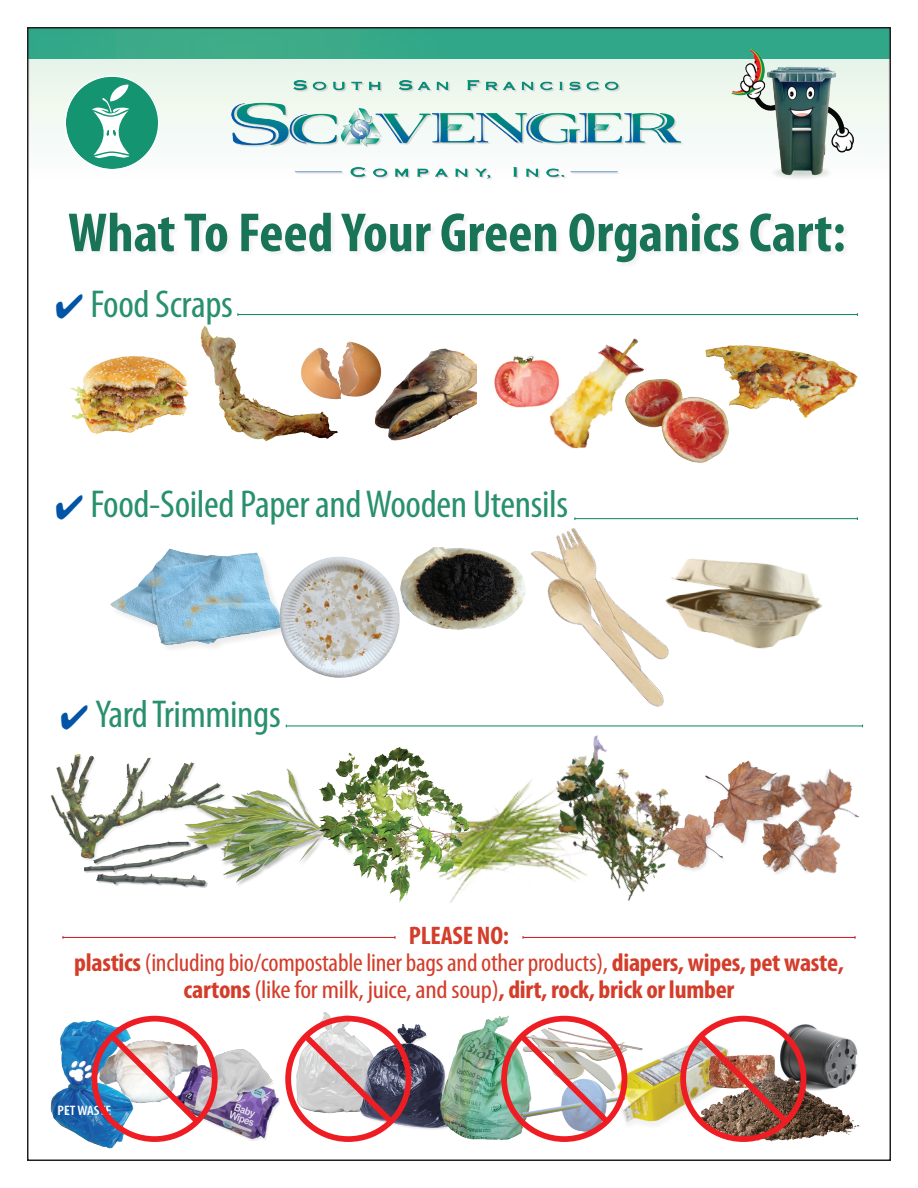
<style>
.page{position:relative;width:918px;height:1188px;background:#fff}
.page>*{position:absolute;margin:0;border:0;box-sizing:border-box;transform-origin:0 0}
.Body-Text_1{font:700 condensed 55.5px "Myriad Pro";color:#197357;scale:1.04 1}
.Body-Text_1-2{font:condensed 39px "Myriad Pro";letter-spacing:-.01em;color:#29906e;scale:1.04 1}
.Body-Text_1-3{font:condensed 25.5px/27px "Myriad Pro";letter-spacing:-.01em;color:#d33d2a;text-align:center;scale:1.04 1}
.t1{font:600 condensed 13.8px "Myriad Pro";color:#fff;scale:1.1 1}
.s1{color:#0154a6}
.s2{font-weight:700}
</style>
<div class="page">
<svg style="left:31px;top:59px;width:856px;height:109px"></svg>
<div style="left:66px;top:76px;width:93px;height:93px;background:#149470;border-radius:50%"></div>
<svg style="left:92px;top:84px;width:38px;height:74px"></svg>
<hr style="left:523px;top:937px;width:332px;height:1px;background:#cd151d">
<hr style="left:63px;top:937px;width:332px;height:1px;background:#cd151d">
<img style="left:50px;top:1021px;width:67px;height:128px">
<img style="left:67px;top:1058px;width:24px;height:27px">
<img style="left:218px;top:1049px;width:61px;height:92px">
<img style="left:411px;top:1024px;width:29px;height:106px">
<img style="left:440px;top:1016px;width:61px;height:124px">
<img style="left:627px;top:1045px;width:53px;height:79px">
<img style="left:806px;top:1024px;width:52px;height:44px">
<img style="left:806px;top:1068px;width:54px;height:70px">
<img style="left:91px;top:1016px;width:127px;height:126px">
<img style="left:680px;top:1016px;width:126px;height:126px">
<img style="left:501px;top:1016px;width:126px;height:126px">
<svg style="left:285px;top:1016px;width:126px;height:126px"></svg>
<img style="left:110px;top:548px;width:159px;height:98px">
<hr style="left:238px;top:314px;width:619px;height:1px;background:#098560">
<hr style="left:575px;top:518px;width:282px;height:1px;background:#098560">
<hr style="left:286px;top:726px;width:577px;height:1px;background:#098560">
<img style="left:70px;top:355px;width:119px;height:79px">
<img style="left:200px;top:326px;width:138px;height:116px">
<img style="left:300px;top:341px;width:53px;height:59px">
<img style="left:353px;top:342px;width:124px;height:99px">
<img style="left:494px;top:355px;width:43px;height:53px">
<img style="left:537px;top:338px;width:107px;height:111px">
<img style="left:626px;top:377px;width:103px;height:85px">
<img style="left:705px;top:345px;width:153px;height:74px">
<img style="left:410px;top:548px;width:110px;height:81px">
<img style="left:269px;top:556px;width:141px;height:122px">
<img style="left:50px;top:754px;width:145px;height:105px">
<img style="left:85px;top:836px;width:121px;height:52px">
<img style="left:180px;top:765px;width:136px;height:122px">
<img style="left:472px;top:788px;width:51px;height:88px">
<img style="left:316px;top:746px;width:156px;height:157px">
<img style="left:523px;top:725px;width:201px;height:176px">
<img style="left:661px;top:758px;width:83px;height:116px">
<img style="left:744px;top:760px;width:115px;height:114px">
<img style="left:686px;top:559px;width:136px;height:90px">
<img style="left:520px;top:551px;width:166px;height:73px">
<img style="left:539px;top:517px;width:119px;height:43px">
<img style="left:526px;top:560px;width:158px;height:169px">
<img style="left:204px;top:63px;width:499px;height:117px">
<div style="left:27px;top:27px;width:864px;height:32px;background:linear-gradient(to right,#3bab88,#2ea688)"></div>
<img style="left:730px;top:46px;width:128px;height:133px">
<p class="Body-Text_1" style="left:68px;top:198px;width:749px">What To Feed Your Green Organics Cart:</p>
<p class="Body-Text_1-2" style="left:55px;top:280px;width:172px"><span class="s1">✔</span> Food Scraps</p>
<p class="Body-Text_1-2" style="left:55px;top:481px;width:495px"><span class="s1">✔</span> Food-Soiled Paper and Wooden Utensils</p>
<p class="Body-Text_1-2" style="left:60px;top:691px;width:214px"><span class="s1">✔</span> Yard Trimmings</p>
<p class="Body-Text_1-3" style="left:74px;top:921px;width:742px"><span class="s2">PLEASE NO:<br>plastics</span> (including bio/compostable liner bags and other products), <span class="s2">diapers, wipes, pet waste, cartons</span> (like for milk, juice, and soup)<span class="s2">, dirt, rock, brick or lumber</span></p>
<p class="t1" style="left:57px;top:1103px;width:50px">PET WASTE</p>
</div>
